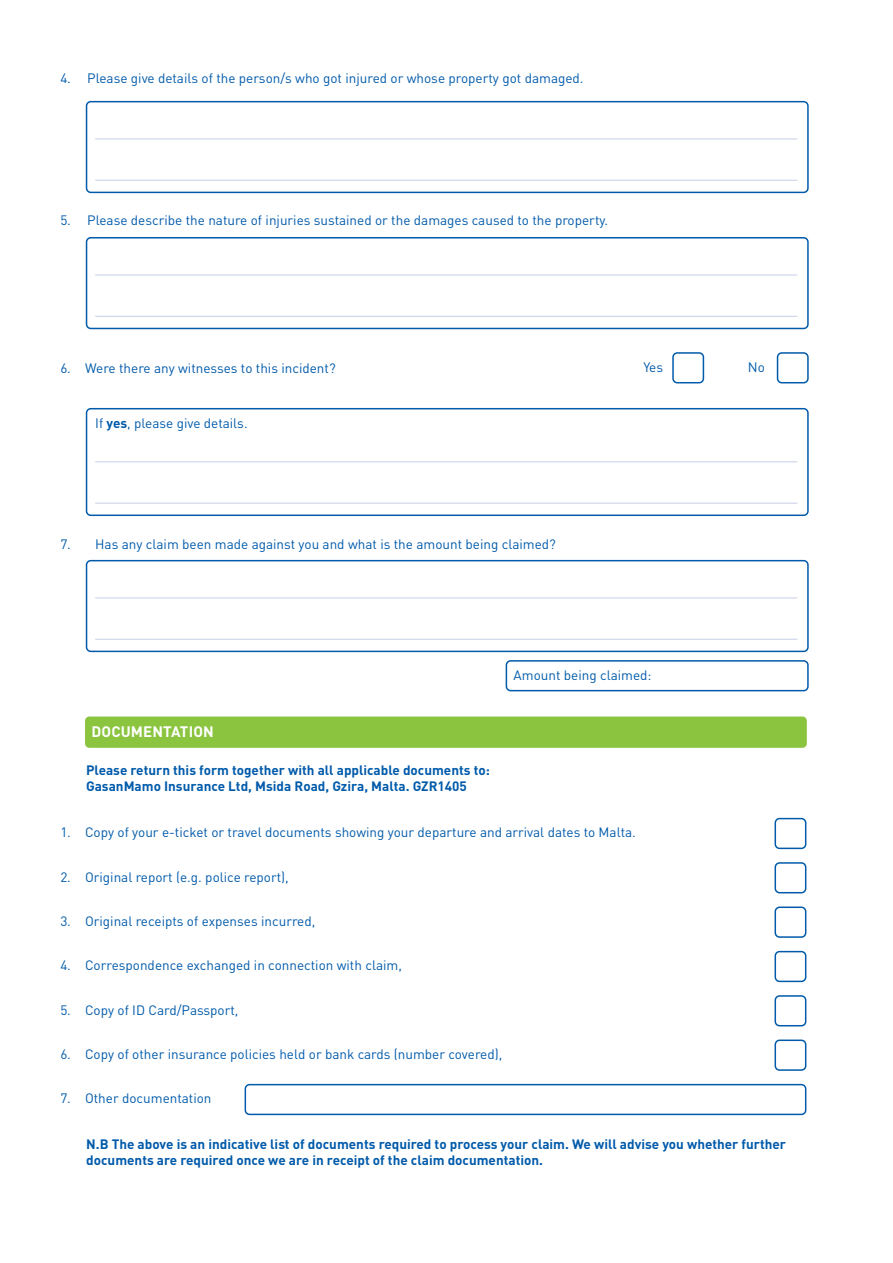
<style>
.page{position:relative;width:893px;height:1263px;background:#fff}
.page>*{position:absolute;margin:0;border:0;box-sizing:border-box;transform-origin:0 0}
.t1{font:700 15px "DIN Pro";letter-spacing:.01em;color:#fff}
.t2{font:13.5px "DIN Pro";color:#015aaa}
.t3{font:700 13.5px/16.2px "DIN Pro";color:#015aaa}
.s1{font-weight:700}
</style>
<div class="page">
<div style="left:86px;top:101px;width:723px;height:92px;border:2px solid #015aaa;border-radius:4px"></div>
<div style="left:86px;top:408px;width:723px;height:108px;border:2px solid #015aaa;border-radius:4px"></div>
<div style="left:86px;top:237px;width:723px;height:92px;border:2px solid #015aaa;border-radius:4px"></div>
<div style="left:86px;top:560px;width:723px;height:92px;border:2px solid #015aaa;border-radius:4px"></div>
<hr style="left:95px;top:139px;width:702px;height:1px;background:#c7cee8">
<hr style="left:95px;top:461px;width:702px;height:1px;background:#c7cee8">
<hr style="left:95px;top:275px;width:702px;height:1px;background:#c7cee8">
<hr style="left:95px;top:597px;width:702px;height:1px;background:#c7cee8">
<hr style="left:95px;top:180px;width:702px;height:1px;background:#c7cee8">
<hr style="left:95px;top:503px;width:702px;height:1px;background:#c7cee8">
<hr style="left:95px;top:316px;width:702px;height:1px;background:#c7cee8">
<hr style="left:95px;top:639px;width:702px;height:1px;background:#c7cee8">
<div style="left:85px;top:716px;width:722px;height:32px;background:#8bc540;border-radius:4px"></div>
<div style="left:774px;top:818px;width:32px;height:31px;border:2px solid #015aaa;border-radius:4px"></div>
<div style="left:774px;top:862px;width:32px;height:31px;border:2px solid #015aaa;border-radius:4px"></div>
<div style="left:774px;top:906px;width:32px;height:32px;border:2px solid #015aaa;border-radius:4px"></div>
<div style="left:774px;top:951px;width:32px;height:31px;border:2px solid #015aaa;border-radius:4px"></div>
<div style="left:774px;top:995px;width:32px;height:31px;border:2px solid #015aaa;border-radius:4px"></div>
<div style="left:774px;top:1039px;width:32px;height:32px;border:2px solid #015aaa;border-radius:4px"></div>
<div style="left:245px;top:1084px;width:561px;height:31px;border:2px solid #015aaa;border-radius:4px"></div>
<div style="left:672px;top:352px;width:32px;height:31px;border:2px solid #015aaa;border-radius:4px"></div>
<div style="left:777px;top:352px;width:32px;height:31px;border:2px solid #015aaa;border-radius:4px"></div>
<div style="left:506px;top:660px;width:303px;height:31px;border:2px solid #015aaa;border-radius:4px"></div>
<p class="t2" style="left:60px;top:69px;width:12px">4.</p>
<p class="t2" style="left:87px;top:69px;width:498px">Please give details of the person/s who got injured or whose property got damaged.</p>
<p class="t2" style="left:60px;top:211px;width:12px">5.</p>
<p class="t2" style="left:87px;top:211px;width:522px">Please describe the nature of injuries sustained or the damages caused to the property.</p>
<p class="t2" style="left:60px;top:359px;width:12px">6.</p>
<p class="t2" style="left:85px;top:359px;width:252px">Were there any witnesses to this incident?</p>
<p class="t2" style="left:95px;top:414px;width:154px">If <span class="s1">yes</span>, please give details.</p>
<p class="t2" style="left:60px;top:535px;width:12px">7.</p>
<p class="t2" style="left:95px;top:535px;width:462px">Has any claim been made against you and what is the amount being claimed?</p>
<p class="t2" style="left:643px;top:358px;width:21px">Yes</p>
<p class="t2" style="left:748px;top:358px;width:19px">No</p>
<p class="t2" style="left:514px;top:666px;width:140px">Amount being claimed:</p>
<p class="t2" style="left:60px;top:823px;width:12px">1.</p>
<p class="t2" style="left:60px;top:867px;width:12px">2.</p>
<p class="t2" style="left:60px;top:912px;width:12px">3.</p>
<p class="t2" style="left:60px;top:956px;width:12px">4.</p>
<p class="t2" style="left:60px;top:1000px;width:12px">5.</p>
<p class="t2" style="left:60px;top:1045px;width:12px">6.</p>
<p class="t2" style="left:60px;top:1089px;width:12px">7.</p>
<p class="t1" style="left:91px;top:722px;width:124px">DOCUMENTATION</p>
<p class="t3" style="left:86px;top:761px;width:405px">Please return this form together with all applicable documents to:</p>
<p class="t3" style="left:86px;top:777px;width:382px">GasanMamo Insurance Ltd, Msida Road, Gzira, Malta. GZR1405</p>
<p class="t2" style="left:85px;top:823px;width:552px">Copy of your e-ticket or travel documents showing your departure and arrival dates to Malta.</p>
<p class="t2" style="left:85px;top:868px;width:205px">Original report (e.g. police report),</p>
<p class="t2" style="left:85px;top:912px;width:232px">Original receipts of expenses incurred,</p>
<p class="t2" style="left:85px;top:956px;width:318px">Correspondence exchanged in connection with claim,</p>
<p class="t2" style="left:85px;top:1001px;width:155px">Copy of ID Card/Passport,</p>
<p class="t2" style="left:85px;top:1045px;width:419px">Copy of other insurance policies held or bank cards (number covered),</p>
<p class="t2" style="left:85px;top:1089px;width:128px">Other documentation</p>
<p class="t3" style="left:86px;top:1135px;width:701px">N.B The above is an indicative list of documents required to process your claim. We will advise you whether further documents are required once we are in receipt of the claim documentation.</p>
</div>
